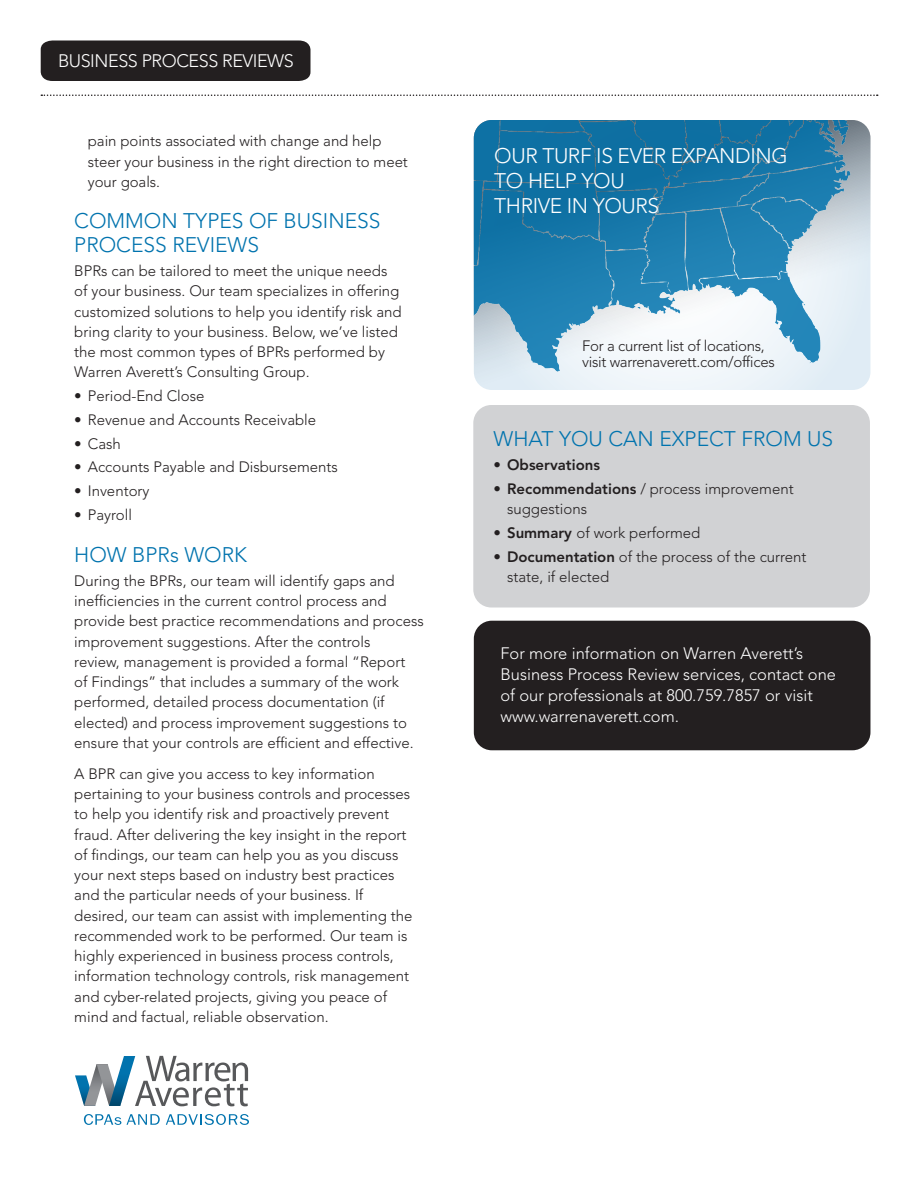
<style>
.page{position:relative;width:918px;height:1188px;background:#fff}
.page>*{position:absolute;margin:0;border:0;box-sizing:border-box;transform-origin:0 0}
.t1{font:300 21px/24px "Avenir LT Std";color:#0073ae}
.t2{font:300 21px "Avenir LT Std";letter-spacing:-.02em;color:#fff}
.t3{font:300 18px "Avenir LT Std";letter-spacing:-.025em;color:#fff}
.t4{font:300 16.5px/21px "Avenir LT Std";color:#fff}
.Body{font:300 15px/20.2px "Avenir LT Std";color:#231f20}
.Body-2{font:300 15px/16.5px "Avenir LT Std";letter-spacing:-.02em;color:#231f20}
.Body-3{font:800 15px "Avenir LT Std";color:#231f20}
.s1{font-weight:800}
</style>
<div class="page">
<div style="left:473px;top:405px;width:397px;height:203px;background:#d1d2d4;border-radius:18px"></div>
<div style="left:474px;top:621px;width:396px;height:129px;background:#231f20;border-radius:18px"></div>
<div style="left:41px;top:40px;width:269px;height:41px;background:#231f20"></div>
<svg style="left:41px;top:94px;width:837px;height:2px"></svg>
<svg style="left:84px;top:1114px;width:37px;height:11px"></svg>
<svg style="left:127px;top:1114px;width:33px;height:11px"></svg>
<svg style="left:166px;top:1114px;width:83px;height:11px"></svg>
<svg style="left:75px;top:1056px;width:173px;height:50px"></svg>
<svg style="left:109px;top:1056px;width:26px;height:50px"></svg>
<img style="left:474px;top:120px;width:396px;height:270px">
<p class="t3" style="left:58px;top:50px;width:237px">BUSINESS PROCESS REVIEWS</p>
<p class="Body" style="left:88px;top:131px;width:322px">pain points associated with change and help steer your business in the right direction to meet your goals.</p>
<p class="t1" style="left:74px;top:209px;width:308px">COMMON TYPES OF BUSINESS<br>PROCESS REVIEWS</p>
<p class="Body" style="left:74px;top:261px;width:329px">BPRs can be tailored to meet the unique needs of your business. Our team specializes in offering customized solutions to help you identify risk and bring clarity to your business. Below, we’ve listed the most common types of BPRs performed by Warren Averett’s Consulting Group.</p>
<p class="Body" style="left:74px;top:386px;width:132px">• Period-End Close</p>
<p class="Body" style="left:74px;top:410px;width:243px">• Revenue and Accounts Receivable</p>
<p class="Body" style="left:74px;top:433px;width:48px">• Cash</p>
<p class="Body" style="left:74px;top:457px;width:265px">• Accounts Payable and Disbursements</p>
<p class="Body" style="left:74px;top:481px;width:77px">• Inventory</p>
<p class="Body" style="left:74px;top:505px;width:59px">• Payroll</p>
<p class="t1" style="left:74px;top:543px;width:174px">HOW BPRs WORK</p>
<p class="Body" style="left:74px;top:571px;width:351px">During the BPRs, our team will identify gaps and inefficiencies in the current control process and provide best practice recommendations and process improvement suggestions. After the controls<br>review, management is provided a formal “Report<br>of Findings” that includes a summary of the work performed, detailed process documentation (if elected) and process improvement suggestions to ensure that your controls are efficient and effective.</p>
<p class="Body" style="left:74px;top:764px;width:340px">A BPR can give you access to key information pertaining to your business controls and processes to help you identify risk and proactively prevent fraud. After delivering the key insight in the report of findings, our team can help you as you discuss your next steps based on industry best practices and the particular needs of your business. If desired, our team can assist with implementing the recommended work to be performed. Our team is highly experienced in business process controls, information technology controls, risk management and cyber-related projects, giving you peace of mind and factual, reliable observation.</p>
<p class="t2" style="left:494px;top:143px;width:295px">OUR TURF IS EVER EXPANDING</p>
<p class="t2" style="left:494px;top:169px;width:132px">TO HELP YOU</p>
<p class="t2" style="left:494px;top:194px;width:166px">THRIVE IN YOURS</p>
<p class="Body-2" style="left:582px;top:337px;width:194px">For a current list of locations, visit warrenaverett.com/offices</p>
<p class="t1" style="left:494px;top:427px;width:341px">WHAT YOU CAN EXPECT FROM US</p>
<p class="Body-3" style="left:494px;top:456px;width:108px">• Observations</p>
<p class="Body" style="left:507px;top:479px;width:288px;text-indent:-14px"><span class="s1">• Recommendations</span> / process improvement suggestions</p>
<p class="Body" style="left:494px;top:523px;width:208px">• <span class="s1">Summary</span> of work performed</p>
<p class="Body" style="left:507px;top:546px;width:301px;text-indent:-14px">• <span class="s1">Documentation</span> of the process of the current state, if elected</p>
<p class="t4" style="left:500px;top:642px;width:337px">For more information on Warren Averett’s Business Process Review services, contact one of our professionals at 800.759.7857 or visit www.warrenaverett.com.</p>
</div>
